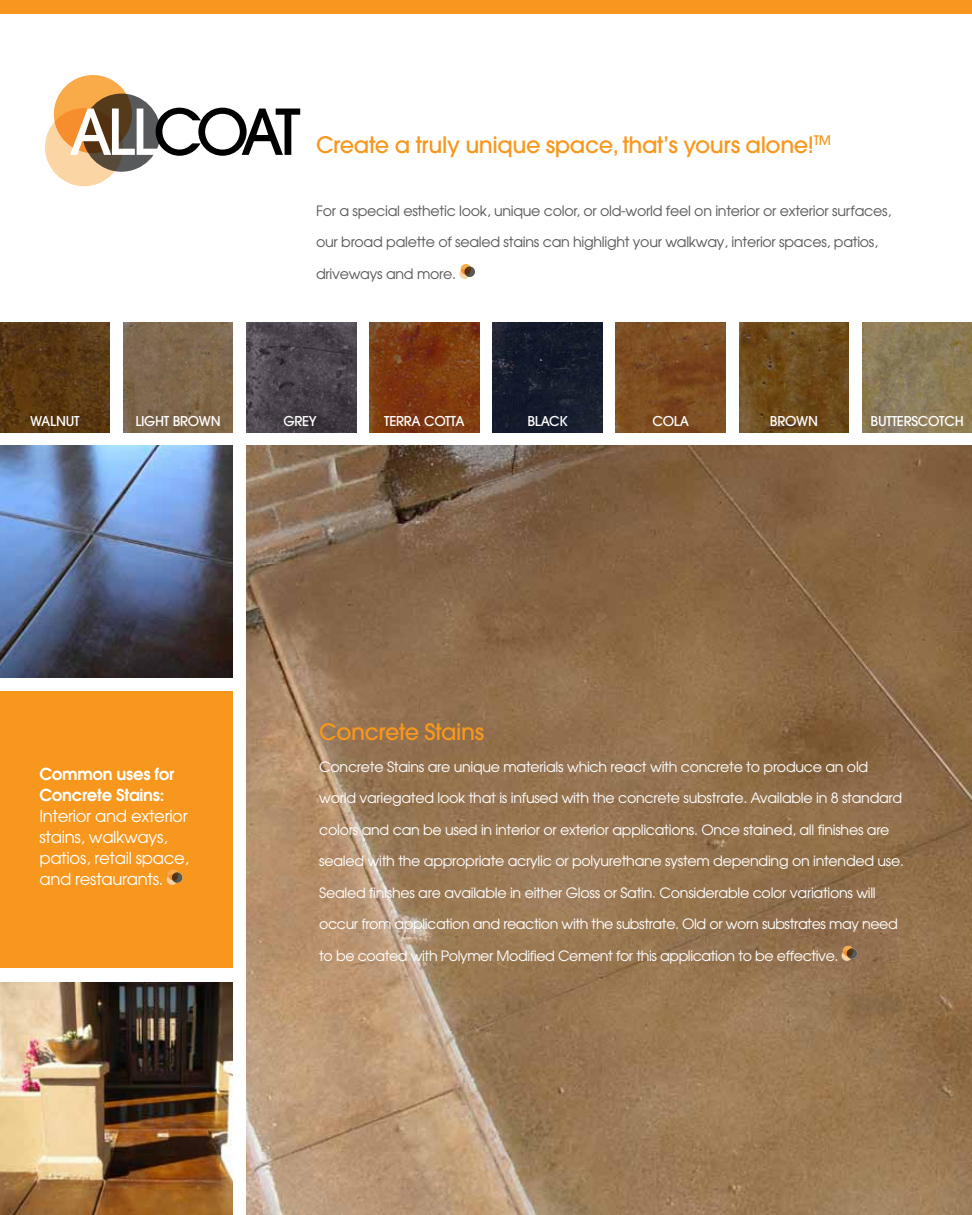
<style>
.page{position:relative;width:972px;height:1215px;background:#fff}
.page>*{position:absolute;margin:0;border:0;box-sizing:border-box;transform-origin:0 0}
.t1{font:500 62.7px "Avant Garde";letter-spacing:-.1em;color:#000}
.t2{font:500 22.5px "Avant Garde";letter-spacing:-.02em;color:#f8971d}
.t3{font:16.5px/21px "Avant Garde";letter-spacing:-.02em;color:#fff}
.t4{font:600 16.5px/21px "Avant Garde";letter-spacing:-.02em;color:#fff}
.t5{font:14.25px "Avant Garde";letter-spacing:-.02em;color:#fff}
.t6{font:14.25px "Avant Garde";letter-spacing:-.02em;color:#58595b}
.t7{font:500 13.5px "Avant Garde";letter-spacing:-.02em;color:#fff}
.s1{color:#fff}
</style>
<div class="page">
<img style="left:246px;top:446px;width:726px;height:769px">
<div style="left:847px;top:948px;width:10px;height:11px;background:#58595b;border-radius:50%"></div>
<svg style="left:843px;top:946px;width:10px;height:10px"></svg>
<svg style="left:842px;top:950px;width:10px;height:11px"></svg>
<div style="left:82px;top:94px;width:79px;height:78px;background:#58595b;border-radius:50%"></div>
<svg style="left:54px;top:75px;width:78px;height:78px;background:#bc8239"></svg>
<svg style="left:45px;top:108px;width:78px;height:78px;background:#bb8c5a"></svg>
<div style="left:464px;top:266px;width:11px;height:11px;background:#58595b;border-radius:50%"></div>
<svg style="left:461px;top:264px;width:10px;height:11px"></svg>
<svg style="left:459px;top:268px;width:11px;height:11px"></svg>
<img style="left:0;top:322px;width:110px;height:110px">
<img style="left:370px;top:322px;width:109px;height:110px">
<img style="left:123px;top:322px;width:110px;height:110px">
<img style="left:246px;top:322px;width:110px;height:110px">
<img style="left:493px;top:322px;width:109px;height:110px">
<img style="left:616px;top:322px;width:110px;height:110px">
<img style="left:739px;top:322px;width:110px;height:110px">
<img style="left:862px;top:322px;width:110px;height:110px">
<img style="left:0;top:446px;width:232px;height:232px">
<div style="left:0;top:691px;width:232px;height:277px;background:#f8971d"></div>
<img style="left:0;top:983px;width:232px;height:232px">
<div style="left:172px;top:872px;width:10px;height:11px;background:#58595b;border-radius:50%"></div>
<svg style="left:168px;top:870px;width:11px;height:10px"></svg>
<svg style="left:167px;top:874px;width:10px;height:11px"></svg>
<div style="left:0;top:0;width:972px;height:14px;background:#f8971d"></div>
<h1 class="t1" style="left:69px;top:93px;width:233px"><span class="s1">ALL</span>COAT</h1>
<h2 class="t2" style="left:316px;top:131px;width:516px">Create a truly unique space, that’s yours alone!<sup>TM</sup></h2>
<p class="t6" style="left:316px;top:202px;width:577px">For a special esthetic look, unique color, or old-world feel on interior or exterior surfaces,</p>
<p class="t6" style="left:316px;top:233px;width:564px">our broad palette of sealed stains can highlight your walkway, interior spaces, patios,</p>
<p class="t6" style="left:316px;top:265px;width:141px">driveways and more.</p>
<p class="t7" style="left:30px;top:413px;width:51px">WALNUT</p>
<p class="t7" style="left:135px;top:413px;width:87px">LIGHT BROWN</p>
<p class="t7" style="left:284px;top:413px;width:35px">GREY</p>
<p class="t7" style="left:384px;top:413px;width:82px">TERRA COTTA</p>
<p class="t7" style="left:527px;top:413px;width:42px">BLACK</p>
<p class="t7" style="left:653px;top:413px;width:38px">COLA</p>
<p class="t7" style="left:770px;top:413px;width:50px">BROWN</p>
<p class="t7" style="left:871px;top:413px;width:95px">BUTTERSCOTCH</p>
<p class="t4" style="left:39px;top:763px;width:136px">Common uses for<br>Concrete Stains:</p>
<p class="t3" style="left:39px;top:805px;width:151px">Interior and exterior stains, walkways, patios, retail space, and restaurants.</p>
<h2 class="t2" style="left:319px;top:718px;width:167px">Concrete Stains</h2>
<p class="t5" style="left:319px;top:758px;width:551px">Concrete Stains are unique materials which react with concrete to produce an old</p>
<p class="t5" style="left:319px;top:789px;width:585px">world variegated look that is infused with the concrete substrate. Available in 8 standard</p>
<p class="t5" style="left:319px;top:821px;width:572px">colors and can be used in interior or exterior applications. Once stained, all finishes are</p>
<p class="t5" style="left:319px;top:852px;width:586px">sealed with the appropriate acrylic or polyurethane system depending on intended use.</p>
<p class="t5" style="left:319px;top:884px;width:558px">Sealed finishes are available in either Gloss or Satin. Considerable color variations will</p>
<p class="t5" style="left:319px;top:915px;width:580px">occur from application and reaction with the substrate. Old or worn substrates may need</p>
<p class="t5" style="left:319px;top:947px;width:521px">to be coated with Polymer Modified Cement for this application to be effective.</p>
</div>
